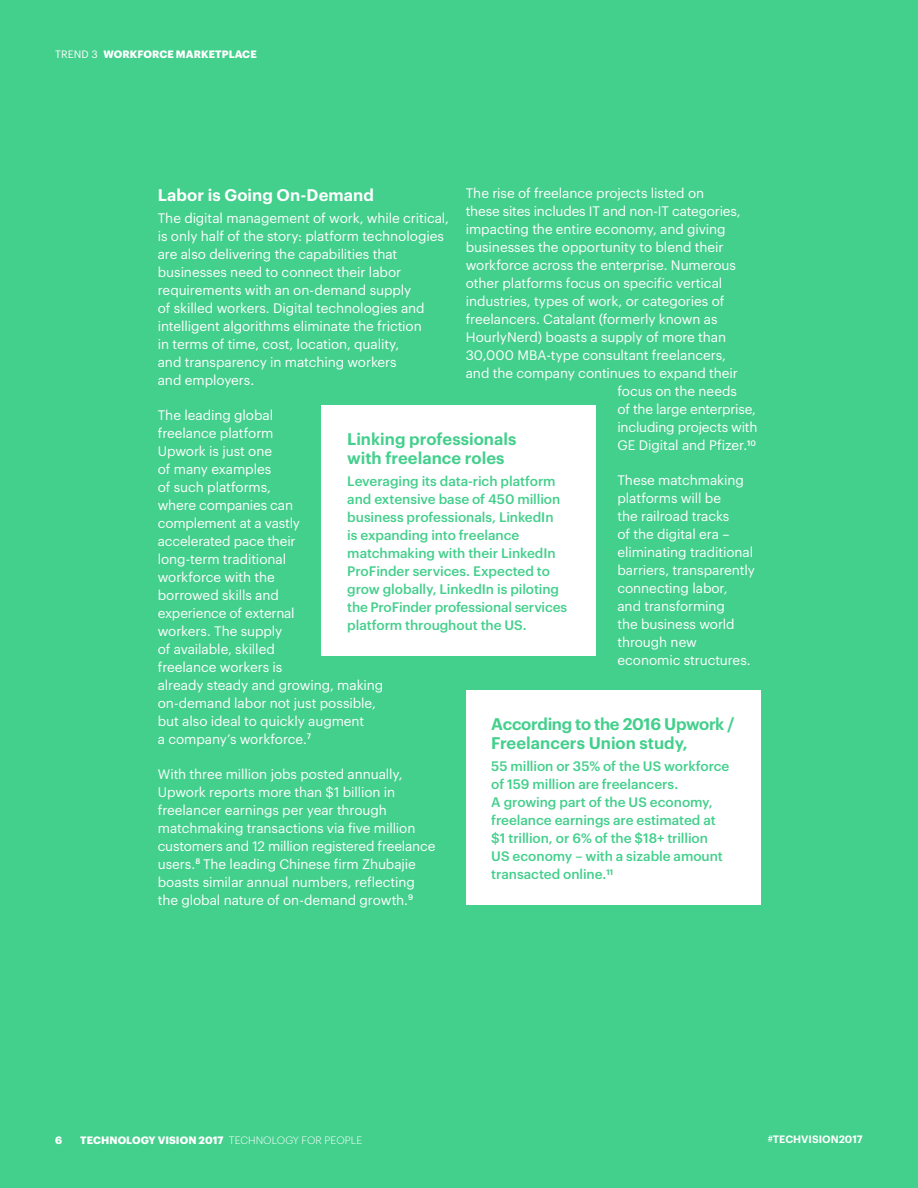
<style>
.page{position:relative;width:918px;height:1188px;background:#43cf8c}
.page>*{position:absolute;margin:0;border:0;box-sizing:border-box;transform-origin:0 0}
.t1{font:600 16.5px/19.5px "Graphik";color:#43cf8c}
.t2{font:600 16.5px "Graphik";letter-spacing:.005em;color:#fff}
.t3{font:13.5px/18px "Graphik";letter-spacing:-.005em;color:#fff}
.t4{font:500 13.5px/18px "Graphik";letter-spacing:-.005em;color:#43cf8c}
.t5{font:700 10.5px "Graphik";letter-spacing:.005em;color:#fff}
.t6{font:600 10.5px "Graphik";color:#fff}
.s1{font-weight:400}
.s2{font-weight:300}
</style>
<div class="page">
<div style="left:322px;top:406px;width:274px;height:250px;background:#fff"></div>
<div style="left:466px;top:691px;width:295px;height:214px;background:#fff"></div>
<p class="t5" style="left:55px;top:46px;width:203px"><span class="s1">TREND 3</span> WORKFORCE MARKETPLACE</p>
<p class="t3" style="left:466px;top:183px;width:240px">The rise of freelance projects listed on</p>
<p class="t3" style="left:466px;top:201px;width:276px">these sites includes IT and non-IT categories,</p>
<p class="t3" style="left:466px;top:219px;width:261px">impacting the entire economy, and giving</p>
<p class="t3" style="left:466px;top:237px;width:259px">businesses the opportunity to blend their</p>
<p class="t3" style="left:466px;top:255px;width:272px">workforce across the enterprise. Numerous</p>
<p class="t3" style="left:466px;top:273px;width:258px">other platforms focus on specific vertical</p>
<p class="t3" style="left:466px;top:291px;width:260px">industries, types of work, or categories of</p>
<p class="t3" style="left:466px;top:309px;width:253px">freelancers. Catalant (formerly known as</p>
<p class="t3" style="left:466px;top:327px;width:262px">HourlyNerd) boasts a supply of more than</p>
<p class="t3" style="left:466px;top:345px;width:262px">30,000 MBA-type consultant freelancers,</p>
<p class="t3" style="left:466px;top:363px;width:274px">and the company continues to expand their</p>
<p class="t3" style="left:617px;top:381px;width:121px">focus on the needs</p>
<p class="t3" style="left:617px;top:399px;width:140px">of the large enterprise,</p>
<p class="t3" style="left:617px;top:417px;width:141px">including projects with</p>
<p class="t3" style="left:617px;top:435px;width:140px">GE Digital and Pfizer.<sup>10</sup></p>
<p class="t3" style="left:617px;top:470px;width:139px">These matchmaking platforms will be<br>the railroad tracks<br>of the digital era – eliminating traditional barriers, transparently connecting labor,<br>and transforming<br>the business world through new economic structures.</p>
<p class="t2" style="left:158px;top:182px;width:218px">Labor is Going On-Demand</p>
<p class="t3" style="left:158px;top:208px;width:293px">The digital management of work, while critical, is only half of the story: platform technologies are also delivering the capabilities that businesses need to connect their labor requirements with an on-demand supply<br>of skilled workers. Digital technologies and intelligent algorithms eliminate the friction<br>in terms of time, cost, location, quality,<br>and transparency in matching workers<br>and employers.</p>
<p class="t3" style="left:158px;top:405px;width:227px">The leading global<br>freelance platform<br>Upwork is just one<br>of many examples<br>of such platforms,<br>where companies can<br>complement at a vastly<br>accelerated pace their<br>long-term traditional<br>workforce with the<br>borrowed skills and<br>experience of external<br>workers. The supply<br>of available, skilled<br>freelance workers is<br>already steady and growing, making on-demand labor not just possible, but also ideal to quickly augment<br>a company’s workforce.<sup>7</sup></p>
<p class="t3" style="left:158px;top:764px;width:279px">With three million jobs posted annually, Upwork reports more than $1 billion in freelancer earnings per year through matchmaking transactions via five million customers and 12 million registered freelance users.<sup>8</sup> The leading Chinese firm Zhubajie boasts similar annual numbers, reflecting the global nature of on-demand growth.<sup>9</sup></p>
<p class="t1" style="left:347px;top:427px;width:171px">Linking professionals with freelance roles</p>
<p class="t4" style="left:347px;top:471px;width:221px">Leveraging its data-rich platform and extensive base of 450 million business professionals, LinkedIn is expanding into freelance matchmaking with their LinkedIn ProFinder services. Expected to grow globally, LinkedIn is piloting the ProFinder professional services platform throughout the US.</p>
<p class="t1" style="left:491px;top:712px;width:245px">According to the 2016 Upwork /<br>Freelancers Union study,</p>
<p class="t4" style="left:491px;top:756px;width:240px">55 million or 35% of the US workforce of 159 million are freelancers.<br>A growing part of the US economy, freelance earnings are estimated at $1 trillion, or 6% of the $18+ trillion<br>US economy – with a sizable amount transacted online.<sup>11</sup></p>
<p class="t5" style="left:55px;top:1132px;width:9px">6</p>
<p class="t5" style="left:80px;top:1132px;width:284px">TECHNOLOGY VISION 2017 <span class="s2">TECHNOLOGY FOR PEOPLE</span></p>
<p class="t6" style="left:768px;top:1131px;width:97px"><span class="s1">#</span>TECHVISION2017</p>
</div>
